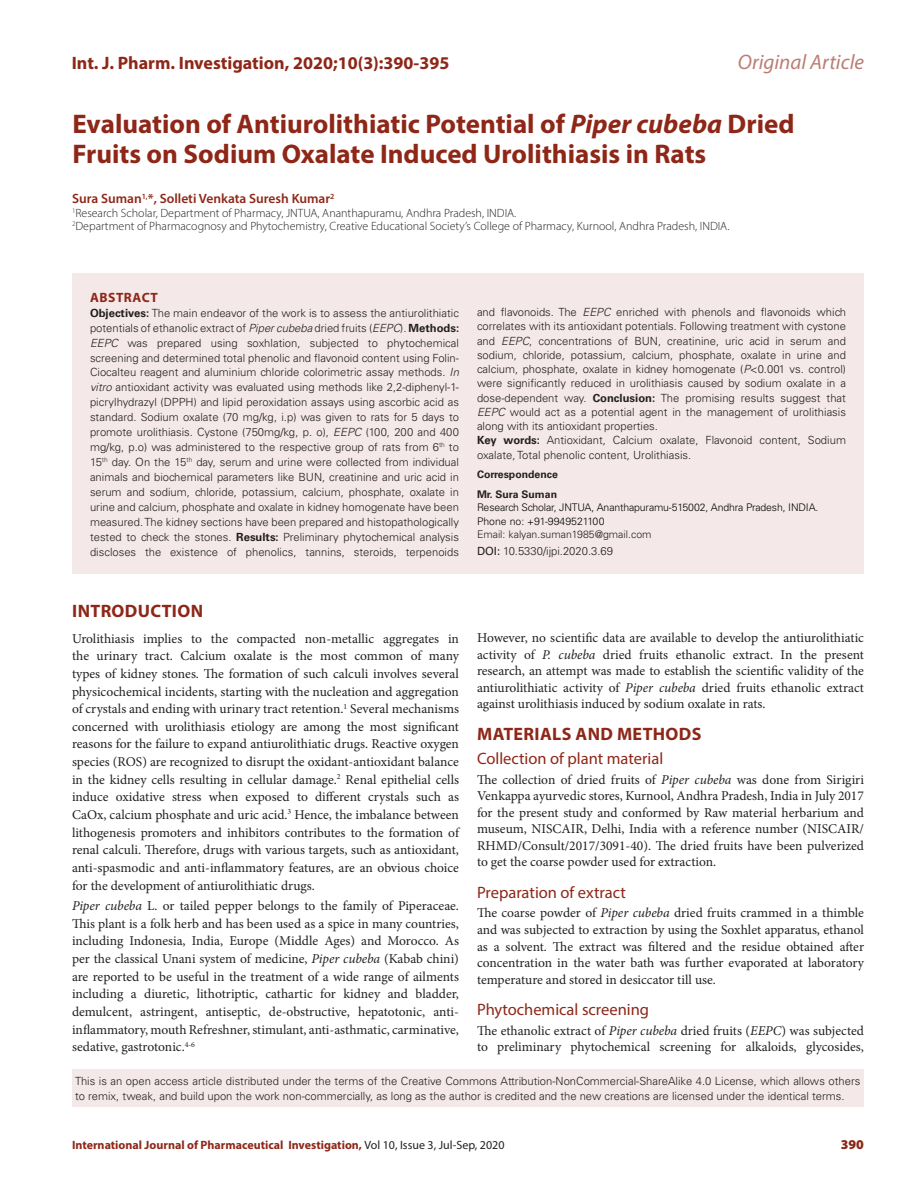
<style>
.page{position:relative;width:918px;height:1188px;background:#fff}
.page>*{position:absolute;margin:0;border:0;box-sizing:border-box;transform-origin:0 0}
.CT{font:700 27px/30px "Myriad Pro";color:#8e2718}
.t1{font:italic 21px "Myriad Pro";color:#bb7d74}
._1_HD{font:700 18px "Myriad Pro";letter-spacing:.005em;color:#8e2718}
._2_HD{font:16.5px "Myriad Pro";color:#8e2718}
.TXT{font:13.5px/17.7px "Minion Pro";color:#231f20;text-align:justify}
.CA{font:600 13.5px "Myriad Pro";color:#8e2718}
.ABS_HD{font:700 13.5px "Myriad Pro";letter-spacing:.04em;color:#8e2718}
.RRH{font:900 13.5px "Myriad Pro";color:#8e2718}
.CA_Aff{font:300 12px "Myriad Pro";color:#231f20}
.RRH-2{font:700 12px "Myriad Pro";color:#8e2718}
.ABS_TXT{font:300 11.25px/15px "Univers LT Std";color:#231f20;text-align:justify}
.ABS_ADD{font:300 11.25px "Univers LT Std";color:#231f20}
.ABS_ADD-2{font:300 10.5px "Univers LT Std";letter-spacing:-.015em;color:#050406}
.ABS_ADD-3{font:300 10.5px "Univers LT Std";color:#231f20}
.ABS_ADD-4{font:700 10.5px "Univers LT Std";color:#231f20}
.s1{font-style:italic}
.s2{font-weight:700}
.s3{font-weight:400}
.s4{font-weight:400;color:#231f20}
</style>
<div class="page">
<div style="left:72px;top:274px;width:792px;height:300px;background:#f4e9e8"></div>
<div style="left:72px;top:1070px;width:791px;height:37px;background:#f4e9e8"></div>
<h2 class="t1" style="left:738px;top:49px;width:128px">Original Article</h2>
<p class="CT" style="left:73px;top:108px;width:723px">Evaluation of Antiurolithiatic Potential of <span class="s1">Piper cubeba</span> Dried<br>Fruits on Sodium Oxalate Induced Urolithiasis in Rats</p>
<p class="CA" style="left:72px;top:190px;width:264px">Sura Suman<sup>1,</sup>*, Solleti Venkata Suresh Kumar<sup>2</sup></p>
<p class="CA_Aff" style="left:72px;top:206px;width:446px"><sup>1</sup>Research Scholar, Department of Pharmacy, JNTUA, Ananthapuramu, Andhra Pradesh, INDIA.</p>
<p class="CA_Aff" style="left:72px;top:219px;width:659px"><sup>2</sup>Department of Pharmacognosy and Phytochemistry, Creative Educational Society’s College of Pharmacy, Kurnool, Andhra Pradesh, INDIA.</p>
<h3 class="_1_HD" style="left:72px;top:52px;width:379px">Int. J. Pharm. Investigation, 2020;10(3):390-395</h3>
<p class="ABS_HD" style="left:90px;top:288px;width:69px">ABSTRACT</p>
<p class="ABS_TXT" style="left:90px;top:305px;width:371px"><span class="s2">Objectives:</span> The main endeavor of the work is to assess the antiurolithiatic potentials of ethanolic extract of <span class="s1">Piper cubeba</span> dried fruits (<span class="s1">EEPC</span>). <span class="s2">Methods:<br></span><span class="s1">EEPC</span> was prepared using soxhlation, subjected to phytochemical screening and determined total phenolic and flavonoid content using Folin-Ciocalteu reagent and aluminium chloride colorimetric assay methods. <span class="s1">In vitro</span> antioxidant activity was evaluated using methods like 2,2-diphenyl-1- picrylhydrazyl (DPPH) and lipid peroxidation assays using ascorbic acid as standard. Sodium oxalate (70 mg/kg, i.p) was given to rats for 5 days to promote urolithiasis. Cystone (750mg/kg, p. o), <span class="s1">EEPC</span> (100, 200 and 400 mg/kg, p.o) was administered to the respective group of rats from 6<sup>th</sup> to 15<sup>th</sup> day. On the 15<sup>th</sup> day, serum and urine were collected from individual animals and biochemical parameters like BUN, creatinine and uric acid in serum and sodium, chloride, potassium, calcium, phosphate, oxalate in urine and calcium, phosphate and oxalate in kidney homogenate have been measured. The kidney sections have been prepared and histopathologically tested to check the stones. <span class="s2">Results:</span> Preliminary phytochemical analysis discloses the existence of phenolics, tannins, steroids, terpenoids</p>
<p class="ABS_TXT" style="left:477px;top:305px;width:371px;line-height:14.2px">and flavonoids. The <span class="s1">EEPC</span> enriched with phenols and flavonoids which correlates with its antioxidant potentials. Following treatment with cystone and <span class="s1">EEPC</span>, concentrations of BUN, creatinine, uric acid in serum and sodium, chloride, potassium, calcium, phosphate, oxalate in urine and calcium, phosphate, oxalate in kidney homogenate (<span class="s1">P</span>&lt;0.001 vs. control) were significantly reduced in urolithiasis caused by sodium oxalate in a dose-dependent way. <span class="s2">Conclusion:</span> The promising results suggest that <span class="s1">EEPC</span> would act as a potential agent in the management of urolithiasis along with its antioxidant properties.</p>
<p class="ABS_TXT" style="left:477px;top:433px;width:371px;line-height:14.2px"><span class="s2">Key words:</span> Antioxidant, Calcium oxalate, Flavonoid content, Sodium oxalate, Total phenolic content, Urolithiasis.</p>
<p class="ABS_ADD-4" style="left:477px;top:468px;width:82px">Correspondence</p>
<p class="ABS_ADD-4" style="left:477px;top:488px;width:82px">Mr. Sura Suman</p>
<p class="ABS_ADD-2" style="left:477px;top:501px;width:343px">Research Scholar, JNTUA, Ananthapuramu-515002, Andhra Pradesh, INDIA.</p>
<p class="ABS_ADD-2" style="left:477px;top:515px;width:129px">Phone no: +91-9949521100</p>
<p class="ABS_ADD-3" style="left:477px;top:528px;width:176px">Email: kalyan.suman1985@gmail.com</p>
<p class="ABS_ADD" style="left:477px;top:545px;width:138px"><span class="s3">DOI:</span> 10.5330/ijpi.2020.3.69</p>
<p class="_1_HD" style="left:72px;top:600px;width:132px">INTRODUCTION</p>
<p class="TXT" style="left:72px;top:629px;width:389px">Urolithiasis implies to the compacted non-metallic aggregates in the urinary tract. Calcium oxalate is the most common of many types of kidney stones. The formation of such calculi involves several physicochemical incidents, starting with the nucleation and aggregation of crystals and ending with urinary tract retention.<sup>1</sup> Several mechanisms concerned with urolithiasis etiology are among the most significant reasons for the failure to expand antiurolithiatic drugs. Reactive oxygen species (ROS) are recognized to disrupt the oxidant-antioxidant balance in the kidney cells resulting in cellular damage.<sup>2</sup> Renal epithelial cells induce oxidative stress when exposed to different crystals such as CaOx, calcium phosphate and uric acid.<sup>3</sup> Hence, the imbalance between lithogenesis promoters and inhibitors contributes to the formation of renal calculi. Therefore, drugs with various targets, such as antioxidant, anti-spasmodic and anti-inflammatory features, are an obvious choice for the development of antiurolithiatic drugs.</p>
<p class="TXT" style="left:72px;top:897px;width:389px"><span class="s1">Piper cubeba</span> L. or tailed pepper belongs to the family of Piperaceae.<br>This plant is a folk herb and has been used as a spice in many countries, including Indonesia, India, Europe (Middle Ages) and Morocco. As per the classical Unani system of medicine, <span class="s1">Piper cubeba</span> (Kabab chini) are reported to be useful in the treatment of a wide range of ailments including a diuretic, lithotriptic, cathartic for kidney and bladder, demulcent, astringent, antiseptic, de-obstructive, hepatotonic, anti&shy;inflammatory, mouth Refreshner, stimulant, anti-asthmatic, carminative, sedative, gastrotonic.<sup>4-6</sup></p>
<p class="TXT" style="left:477px;top:630px;width:389px;line-height:16.5px">However, no scientific data are available to develop the antiurolithiatic activity of <span class="s1">P. cubeba</span> dried fruits ethanolic extract. In the present research, an attempt was made to establish the scientific validity of the antiurolithiatic activity of <span class="s1">Piper cubeba</span> dried fruits ethanolic extract against urolithiasis induced by sodium oxalate in rats.</p>
<p class="_1_HD" style="left:477px;top:722px;width:226px">MATERIALS AND METHODS</p>
<p class="_2_HD" style="left:477px;top:748px;width:188px">Collection of plant material</p>
<p class="TXT" style="left:477px;top:771px;width:389px;line-height:16.5px">The collection of dried fruits of <span class="s1">Piper cubeba</span> was done from Sirigiri Venkappa ayurvedic stores, Kurnool, Andhra Pradesh, India in July 2017 for the present study and conformed by Raw material herbarium and museum, NISCAIR, Delhi, India with a reference number (NISCAIR/ RHMD/Consult/2017/3091-40). The dried fruits have been pulverized to get the coarse powder used for extraction.</p>
<p class="_2_HD" style="left:477px;top:882px;width:150px">Preparation of extract</p>
<p class="TXT" style="left:477px;top:905px;width:389px;line-height:16.5px">The coarse powder of <span class="s1">Piper cubeba</span> dried fruits crammed in a thimble and was subjected to extraction by using the Soxhlet apparatus, ethanol as a solvent. The extract was filtered and the residue obtained after concentration in the water bath was further evaporated at laboratory temperature and stored in desiccator till use.</p>
<p class="_2_HD" style="left:477px;top:999px;width:174px">Phytochemical screening</p>
<p class="TXT" style="left:477px;top:1022px;width:389px;line-height:16.5px">The ethanolic extract of <span class="s1">Piper cubeba</span> dried fruits (<span class="s1">EEPC</span>) was subjected to preliminary phytochemical screening for alkaloids, glycosides,</p>
<p class="ABS_TXT" style="left:75px;top:1074px;width:787px;line-height:14.2px">This is an open access article distributed under the terms of the Creative Commons Attribution-NonCommercial-ShareAlike 4.0 License, which allows others to remix, tweak, and build upon the work non-commercially, as long as the author is credited and the new creations are licensed under the identical terms.</p>
<p class="RRH-2" style="left:72px;top:1137px;width:434px">International Journal of Pharmaceutical Investigation, <span class="s4">Vol 10, Issue 3, Jul-Sep, 2020</span></p>
<p class="RRH" style="left:841px;top:1136px;width:25px">390</p>
</div>
